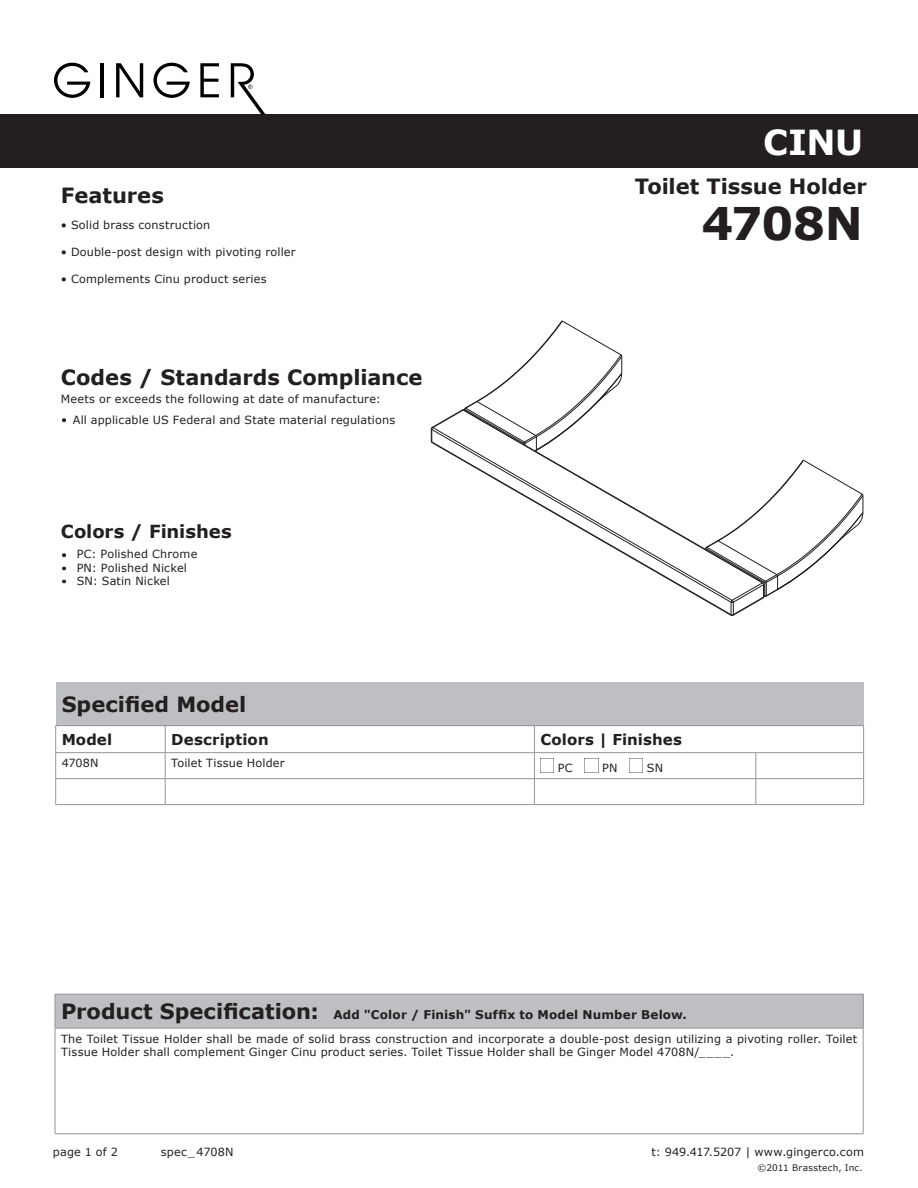
<style>
.page{position:relative;width:918px;height:1188px;background:#fff}
.page>*{position:absolute;margin:0;border:0;box-sizing:border-box;transform-origin:0 0}
.t1{font:700 45px "Verdana";letter-spacing:-.02em;color:#231f20}
.t2{font:700 34.5px "Verdana";color:#fff}
.t3{font:700 21px "Verdana";color:#231f20}
.t4{font:700 18px "Verdana";letter-spacing:-.005em;color:#231f20}
.t5{font:700 15px "Verdana";letter-spacing:.005em;color:#231f20}
.t6{font:700 12px "Verdana";letter-spacing:.015em;color:#231f20}
.t7{font:11.25px/13.5px "Verdana";letter-spacing:.015em;color:#231f20}
.t8{font:9px "Verdana";letter-spacing:.025em;color:#231f20}
</style>
<div class="page">
<div style="left:0;top:114px;width:918px;height:54px;background:#231f20"></div>
<div style="left:56px;top:682px;width:808px;height:44px;background:#bebfc2"></div>
<hr style="left:56px;top:725px;width:109px;height:1px;background:#939598">
<hr style="left:165px;top:725px;width:369px;height:1px;background:#939598">
<hr style="left:534px;top:725px;width:222px;height:1px;background:#939598">
<hr style="left:756px;top:725px;width:108px;height:1px;background:#939598">
<hr style="left:56px;top:752px;width:109px;height:1px;background:#939598">
<hr style="left:165px;top:752px;width:369px;height:1px;background:#939598">
<hr style="left:534px;top:752px;width:222px;height:1px;background:#939598">
<hr style="left:756px;top:752px;width:108px;height:1px;background:#939598">
<hr style="left:56px;top:778px;width:109px;height:1px;background:#939598">
<svg style="left:55px;top:726px;width:1px;height:78px"></svg>
<hr style="left:165px;top:778px;width:369px;height:1px;background:#939598">
<svg style="left:165px;top:726px;width:1px;height:78px"></svg>
<hr style="left:534px;top:778px;width:222px;height:1px;background:#939598">
<svg style="left:534px;top:726px;width:1px;height:78px"></svg>
<hr style="left:756px;top:778px;width:108px;height:1px;background:#939598">
<svg style="left:756px;top:753px;width:1px;height:51px"></svg>
<svg style="left:863px;top:726px;width:1px;height:78px"></svg>
<hr style="left:56px;top:804px;width:109px;height:1px;background:#939598">
<hr style="left:165px;top:804px;width:369px;height:1px;background:#939598">
<hr style="left:534px;top:804px;width:222px;height:1px;background:#939598">
<hr style="left:756px;top:804px;width:108px;height:1px;background:#939598">
<img style="left:540px;top:759px;width:14px;height:13px">
<img style="left:629px;top:759px;width:14px;height:13px">
<div style="left:55px;top:994px;width:808px;height:34px;background:#bebfc2"></div>
<hr style="left:55px;top:994px;width:808px;height:1px;background:#939598">
<hr style="left:55px;top:994px;width:1px;height:34px;background:#939598">
<hr style="left:863px;top:994px;width:1px;height:34px;background:#939598">
<hr style="left:55px;top:1028px;width:808px;height:1px;background:#939598">
<hr style="left:55px;top:1028px;width:1px;height:106px;background:#939598">
<hr style="left:863px;top:1028px;width:1px;height:106px;background:#939598">
<hr style="left:55px;top:1134px;width:808px;height:1px;background:#939598">
<svg style="left:62px;top:553px;width:4px;height:5px"></svg>
<img style="left:62px;top:566px;width:4px;height:18px">
<svg style="left:62px;top:418px;width:4px;height:5px"></svg>
<svg style="left:54px;top:63px;width:36px;height:35px"></svg>
<hr style="left:100px;top:63px;width:4px;height:34px;background:#000">
<svg style="left:116px;top:63px;width:27px;height:34px"></svg>
<svg style="left:153px;top:63px;width:37px;height:35px"></svg>
<svg style="left:200px;top:63px;width:19px;height:34px"></svg>
<svg style="left:231px;top:63px;width:34px;height:51px"></svg>
<svg style="left:463px;top:452px;width:242px;height:131px"></svg>
<svg style="left:431px;top:320px;width:191px;height:132px"></svg>
<svg style="left:705px;top:460px;width:159px;height:156px"></svg>
<h3 class="t3" style="left:61px;top:182px;width:105px">Features</h3>
<p class="t7" style="left:61px;top:218px;width:151px">• Solid brass construction</p>
<p class="t7" style="left:61px;top:245px;width:236px">• Double-post design with pivoting roller</p>
<p class="t7" style="left:61px;top:272px;width:207px">• Complements Cinu product series</p>
<h3 class="t3" style="left:61px;top:364px;width:363px">Codes / Standards Compliance</h3>
<p class="t7" style="left:73px;top:388px;width:324px;line-height:21px;text-indent:-12px">Meets or exceeds the following at date of manufacture:<br>All applicable US Federal and State material regulations</p>
<h3 class="t4" style="left:61px;top:520px;width:172px">Colors / Finishes</h3>
<p class="t7" style="left:77px;top:547px;width:122px">PC: Polished Chrome<br>PN: Polished Nickel<br>SN: Satin Nickel</p>
<h2 class="t2" style="left:763px;top:121px;width:102px">CINU</h2>
<h3 class="t3" style="left:635px;top:173px;width:233px">Toilet Tissue Holder</h3>
<h1 class="t1" style="left:701px;top:195px;width:163px">4708N</h1>
<h3 class="t3" style="left:62px;top:691px;width:186px">Specified Model</h3>
<h3 class="t5" style="left:62px;top:730px;width:52px">Model</h3>
<h3 class="t5" style="left:171px;top:730px;width:99px">Description</h3>
<h3 class="t5" style="left:540px;top:730px;width:143px">Colors | Finishes</h3>
<p class="t7" style="left:62px;top:756px;width:38px">4708N</p>
<p class="t7" style="left:171px;top:756px;width:115px">Toilet Tissue Holder</p>
<p class="t7" style="left:558px;top:761px;width:16px">PC</p>
<p class="t7" style="left:602px;top:761px;width:17px">PN</p>
<p class="t7" style="left:647px;top:761px;width:18px">SN</p>
<h3 class="t3" style="left:61px;top:998px;width:259px">Product Specification:</h3>
<p class="t7" style="left:61px;top:1032px;width:798px">The Toilet Tissue Holder shall be made of solid brass construction and incorporate a double-post design utilizing a pivoting roller. Toilet<br>Tissue Holder shall complement Ginger Cinu product series. Toilet Tissue Holder shall be Ginger Model 4708N/____.</p>
<p class="t6" style="left:334px;top:1007px;width:355px">Add "Color / Finish" Suffix to Model Number Below.</p>
<p class="t7" style="left:53px;top:1144px;width:67px">page 1 of 2</p>
<p class="t7" style="left:161px;top:1144px;width:74px">spec_4708N</p>
<p class="t7" style="left:651px;top:1144px;width:214px">t: 949.417.5207 | www.gingerco.com</p>
<p class="t8" style="left:758px;top:1162px;width:107px">©2011 Brasstech, Inc.</p>
</div>
